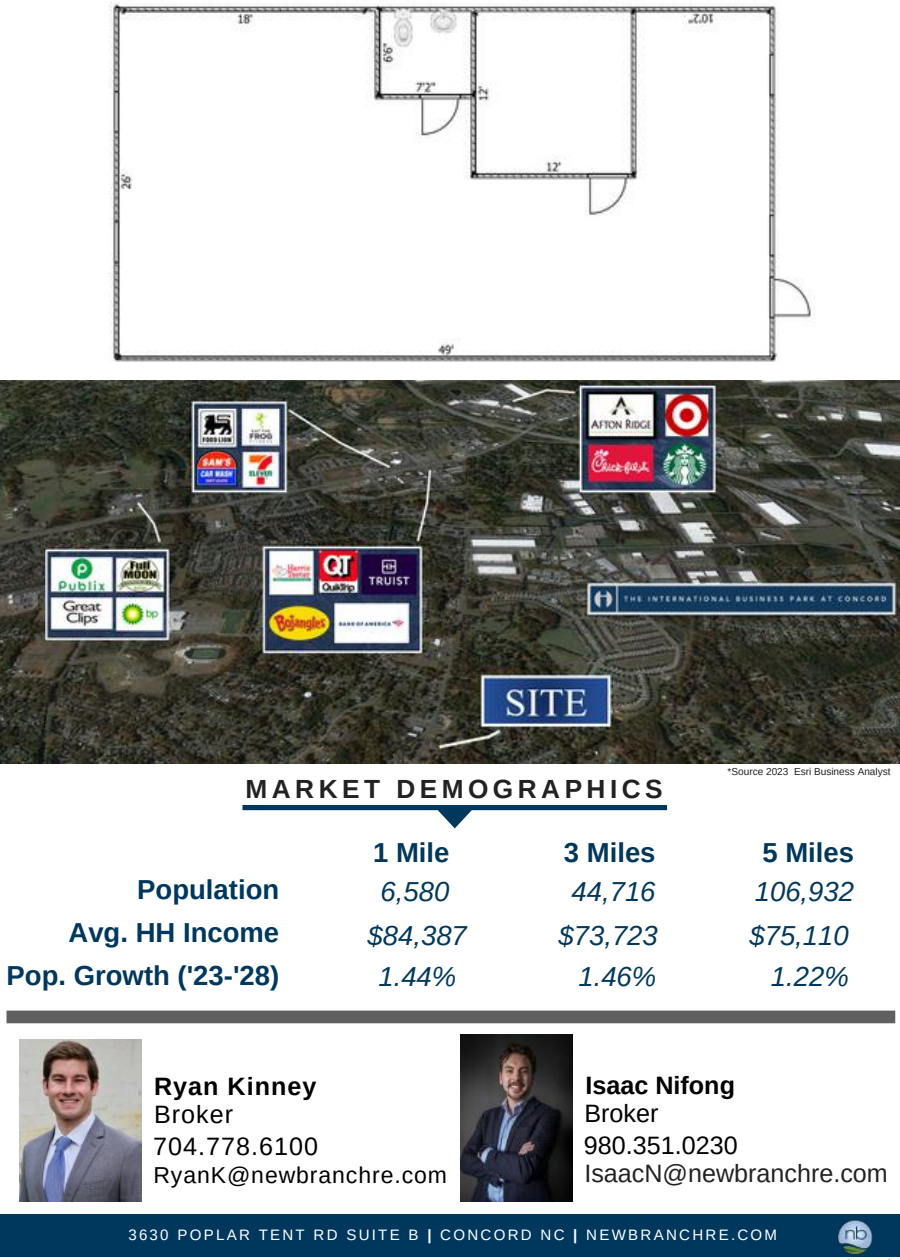
<style>
.page{position:relative;width:900px;height:1260px;background:#fff}
.page>*{position:absolute;margin:0;border:0;box-sizing:border-box;transform-origin:0 0}
.t1{font:700 27.5px/43px "Arimo";color:#00385d;text-align:right}
.t2{font:italic 27.5px "Arimo";color:#00385d}
.t3{font:700 26.25px "Arimo";letter-spacing:.17em;color:#222}
.t4{font:25.25px "Arimo";color:#222}
.t5{font:25.25px/31.5px "Arimo";letter-spacing:.04em;color:#000}
.t6{font:25.25px "Arimo";color:#000}
.t7{font:700 25.25px "Arimo";color:#000}
.t8{font:700 25.25px "Arimo";letter-spacing:.04em;color:#000}
.t9{font:25.25px "Arimo";letter-spacing:.02em;color:#000}
.t10{font:23px "Arimo";letter-spacing:.04em;color:#000}
.t11{font:15px "Arimo";letter-spacing:.15em;color:#fff}
.t12{font:10px "Arimo";color:#222}
.s1{font-weight:700}
</style>
<div class="page">
<img style="left:109px;top:2px;width:706px;height:360px">
<img style="left:0;top:381px;width:900px;height:382px">
<div style="left:0;top:1214px;width:900px;height:43px;background:#00385d"></div>
<img style="left:19px;top:1040px;width:122px;height:161px">
<img style="left:838px;top:1220px;width:52px;height:40px">
<svg style="left:242px;top:805px;width:425px;height:23px"></svg>
<div style="left:7px;top:1011px;width:888px;height:12px;background:#606060"></div>
<img style="left:460px;top:1035px;width:113px;height:166px">
<p class="t3" style="left:246px;top:774px;width:419px">MARKET DEMOGRAPHICS</p>
<p class="t12" style="left:728px;top:766px;width:165px">*Source 2023 Esri Business Analyst</p>
<p class="t1" style="left:7px;top:868px;width:274px">Population<br>Avg. HH Income<br>Pop. Growth ('23-'28)</p>
<p class="t1" style="left:373px;top:831px;width:78px">1 Mile</p>
<p class="t1" style="left:564px;top:831px;width:93px">3 Miles</p>
<p class="t1" style="left:762px;top:831px;width:93px">5 Miles</p>
<p class="t2" style="left:381px;top:877px;width:70px">6,580</p>
<p class="t2" style="left:572px;top:877px;width:86px">44,716</p>
<p class="t2" style="left:755px;top:877px;width:101px">106,932</p>
<p class="t2" style="left:368px;top:920px;width:101px">$84,387</p>
<p class="t2" style="left:559px;top:920px;width:101px">$73,723</p>
<p class="t2" style="left:749px;top:920px;width:101px">$75,110</p>
<p class="t2" style="left:378px;top:961px;width:79px">1.44%</p>
<p class="t2" style="left:578px;top:961px;width:79px">1.46%</p>
<p class="t2" style="left:771px;top:961px;width:79px">1.22%</p>
<p class="t8" style="left:154px;top:1072px;width:164px">Ryan Kinney</p>
<p class="t5" style="left:153px;top:1099px;width:166px">Broker<br>704.778.6100</p>
<p class="t10" style="left:153px;top:1162px;width:295px">RyanK@newbranchre.com</p>
<p class="t7" style="left:586px;top:1071px;width:151px">Isaac Nifong</p>
<p class="t9" style="left:584px;top:1100px;width:76px">Broker</p>
<p class="t6" style="left:584px;top:1131px;width:155px">980.351.0230</p>
<p class="t4" style="left:584px;top:1160px;width:305px">IsaacN@newbranchre.com</p>
<p class="t11" style="left:128px;top:1226px;width:650px">3630 POPLAR TENT RD SUITE B <span class="s1">|</span> CONCORD NC <span class="s1">|</span> NEWBRANCHRE.COM</p>
</div>
